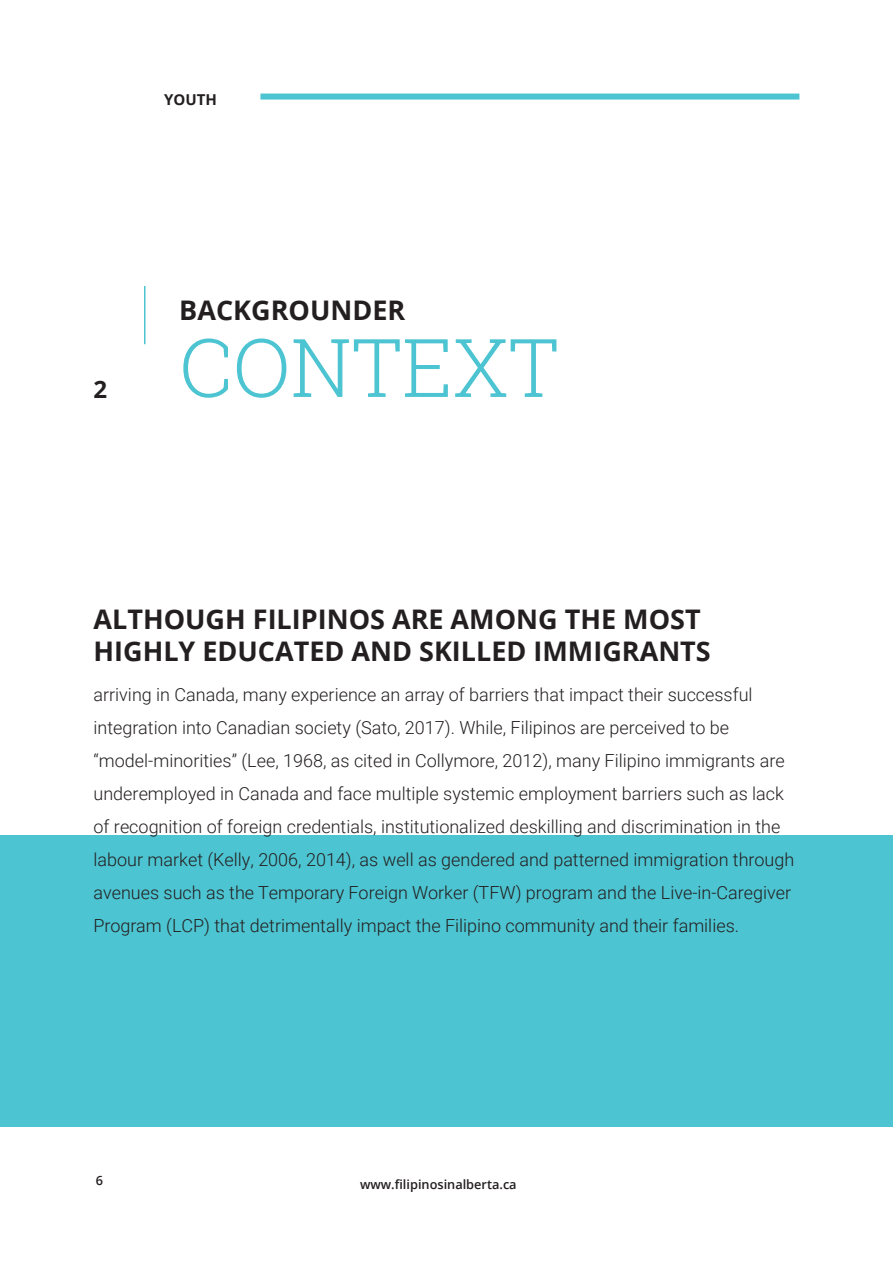
<style>
.page{position:relative;width:893px;height:1263px;background:#fff}
.page>*{position:absolute;margin:0;border:0;box-sizing:border-box;transform-origin:0 0}
.Page_Header_-_Blue{font:300 81px "Roboto Slab";color:#4dc4d1}
.Page_Header_-_Black{font:700 27px/32.4px "Open Sans";color:#231f20}
.Page_Section_Number{font:700 24px "Open Sans";color:#231f20}
.Page_Header_Subtext{font:300 18px/33px "Roboto";color:#231f20}
.Page_Section_Title{font:700 15px "Open Sans";color:#231f20}
.Top_Right_Address{font:600 12.75px "Open Sans";color:#231f20}
</style>
<div class="page">
<div style="left:0;top:836px;width:893px;height:291px;background:#4dc4d1"></div>
<hr style="left:144px;top:286px;width:1px;height:58px;background:#4dc4d1">
<div style="left:260px;top:94px;width:539px;height:6px;background:#4dc4d1"></div>
<p class="Page_Section_Title" style="left:164px;top:89px;width:54px">YOUTH</p>
<p class="Page_Section_Number" style="left:94px;top:372px;width:15px">2</p>
<p class="Page_Header_-_Black" style="left:179px;top:293px;width:228px">BACKGROUNDER</p>
<p class="Page_Header_-_Blue" style="left:179px;top:312px;width:381px">CONTEXT</p>
<p class="Page_Header_-_Black" style="left:94px;top:602px;width:619px">ALTHOUGH FILIPINOS ARE AMONG THE MOST<br>HIGHLY EDUCATED AND SKILLED IMMIGRANTS</p>
<p class="Page_Header_Subtext" style="left:94px;top:677px;width:702px">arriving in Canada, many experience an array of barriers that impact their successful integration into Canadian society (Sato, 2017). While, Filipinos are perceived to be “model-minorities” (Lee, 1968, as cited in Collymore, 2012), many Filipino immigrants are underemployed in Canada and face multiple systemic employment barriers such as lack of recognition of foreign credentials, institutionalized deskilling and discrimination in the labour market (Kelly, 2006, 2014), as well as gendered and patterned immigration through avenues such as the Temporary Foreign Worker (TFW) program and the Live-in-Caregiver Program (LCP) that detrimentally impact the Filipino community and their families.</p>
<p class="Top_Right_Address" style="left:96px;top:1171px;width:9px">6</p>
<p class="Top_Right_Address" style="left:360px;top:1175px;width:158px">www.filipinosinalberta.ca</p>
</div>
